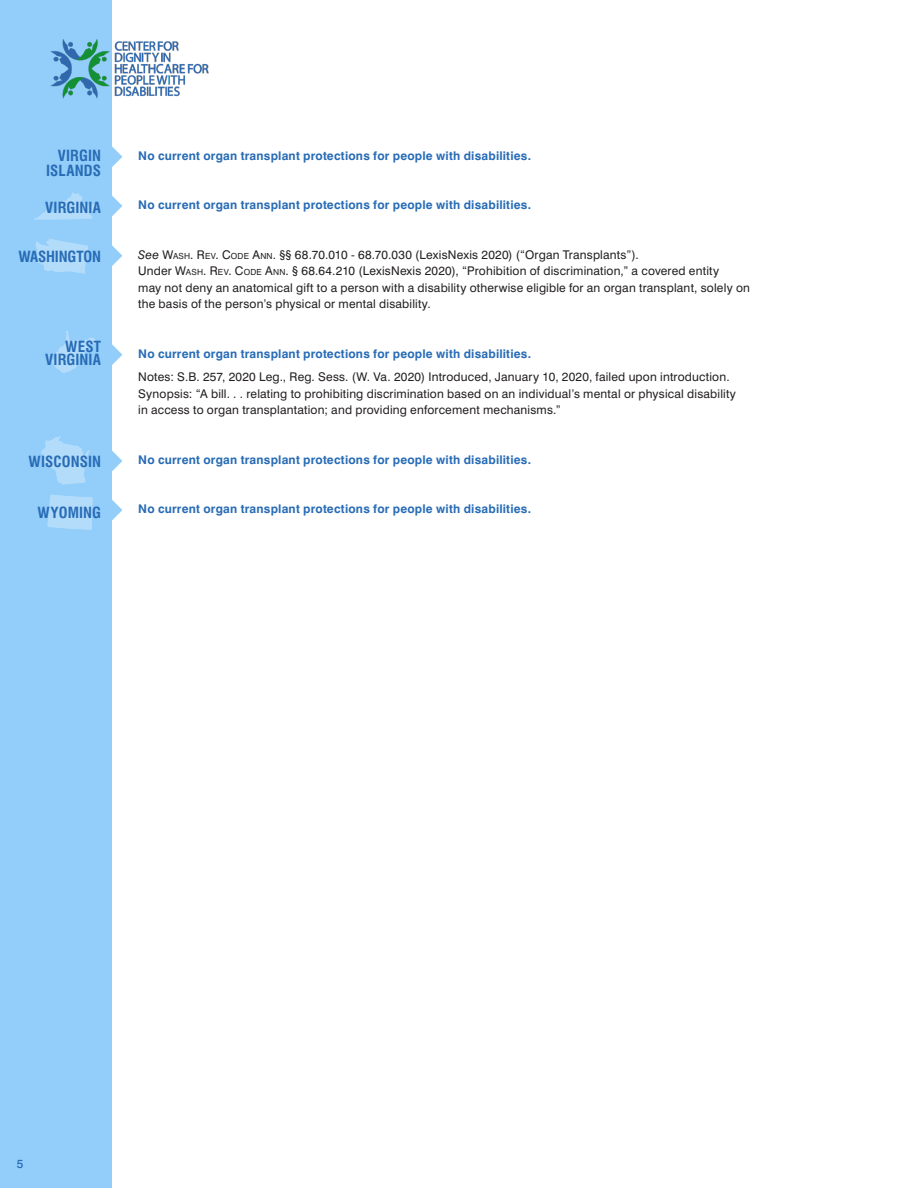
<style>
.page{position:relative;width:918px;height:1188px;background:#fff}
.page>*{position:absolute;margin:0;border:0;box-sizing:border-box;transform-origin:0 0}
.t1{font:700 condensed 15px/15px "Swiss 721 BT";letter-spacing:.005em;color:#286cb6;text-align:right}
.t2{font:12px/16.5px "Swiss 721 BT";letter-spacing:.015em;color:#231f20}
.t3{font:700 12px "Swiss 721 BT";letter-spacing:.015em;color:#286cb6}
.t4{font:500 12px "Swiss 721 BT";color:#286cb6}
.s1{font-style:italic}
.s2{font-style:inherit}
.s3{font-size:8.4px}
</style>
<div class="page">
<div style="left:0;top:0;width:112px;height:1188px;background:#93cefa"></div>
<svg style="left:112px;top:146px;width:10px;height:21px"></svg>
<svg style="left:112px;top:195px;width:10px;height:21px"></svg>
<svg style="left:112px;top:245px;width:10px;height:21px"></svg>
<img style="left:50px;top:39px;width:159px;height:60px">
<svg style="left:112px;top:344px;width:10px;height:21px"></svg>
<svg style="left:112px;top:450px;width:10px;height:21px"></svg>
<svg style="left:112px;top:500px;width:10px;height:21px"></svg>
<svg style="left:34px;top:193px;width:61px;height:27px"></svg>
<svg style="left:36px;top:239px;width:52px;height:34px"></svg>
<svg style="left:53px;top:331px;width:43px;height:42px"></svg>
<svg style="left:42px;top:436px;width:47px;height:48px"></svg>
<svg style="left:48px;top:495px;width:44px;height:34px"></svg>
<p class="t1" style="left:46px;top:148px;width:56px">VIRGIN<br>ISLANDS</p>
<p class="t1" style="left:45px;top:200px;width:57px">VIRGINIA</p>
<p class="t1" style="left:18px;top:249px;width:84px">WASHINGTON</p>
<p class="t1" style="left:45px;top:339px;width:57px;line-height:13.5px">WEST<br>VIRGINIA</p>
<p class="t1" style="left:29px;top:454px;width:74px">WISCONSIN</p>
<p class="t1" style="left:38px;top:505px;width:65px">WYOMING</p>
<p class="t3" style="left:138px;top:148px;width:394px">No current organ transplant protections for people with disabilities.</p>
<p class="t3" style="left:138px;top:198px;width:394px">No current organ transplant protections for people with disabilities.</p>
<p class="t2" style="left:138px;top:246px;width:613px"><span class="s1">See</span> <span class="s2">W</span><span class="s3">ASH</span><span class="s2">. R</span> <span class="s3">EV</span><span class="s2">. C</span><span class="s3">ODE</span> <span class="s2">A</span><span class="s3">NN</span><span class="s2">.</span> §§ 68.70.010 - 68.70.030 (LexisNexis 2020) (“Organ Transplants”).<br>Under <span class="s2">W</span><span class="s3">ASH</span><span class="s2">. R</span> <span class="s3">EV</span><span class="s2">. C</span><span class="s3">ODE</span> <span class="s2">A</span><span class="s3">NN</span><span class="s2">.</span> § 68.64.210 (LexisNexis 2020), “Prohibition of discrimination,” a covered entity<br>may not deny an anatomical gift to a person with a disability otherwise eligible for an organ transplant, solely on the basis of the person’s physical or mental disability.</p>
<p class="t3" style="left:138px;top:346px;width:394px">No current organ transplant protections for people with disabilities.</p>
<p class="t2" style="left:138px;top:368px;width:599px">Notes: S.B. 257, 2020 Leg., Reg. Sess. (W. Va. 2020) Introduced, January 10, 2020, failed upon introduction.<br>Synopsis: “A bill. . . relating to prohibiting discrimination based on an individual’s mental or physical disability in access to organ transplantation; and providing enforcement mechanisms.”</p>
<p class="t3" style="left:138px;top:452px;width:394px">No current organ transplant protections for people with disabilities.</p>
<p class="t3" style="left:138px;top:501px;width:394px">No current organ transplant protections for people with disabilities.</p>
<p class="t4" style="left:17px;top:1157px;width:8px">5</p>
</div>
